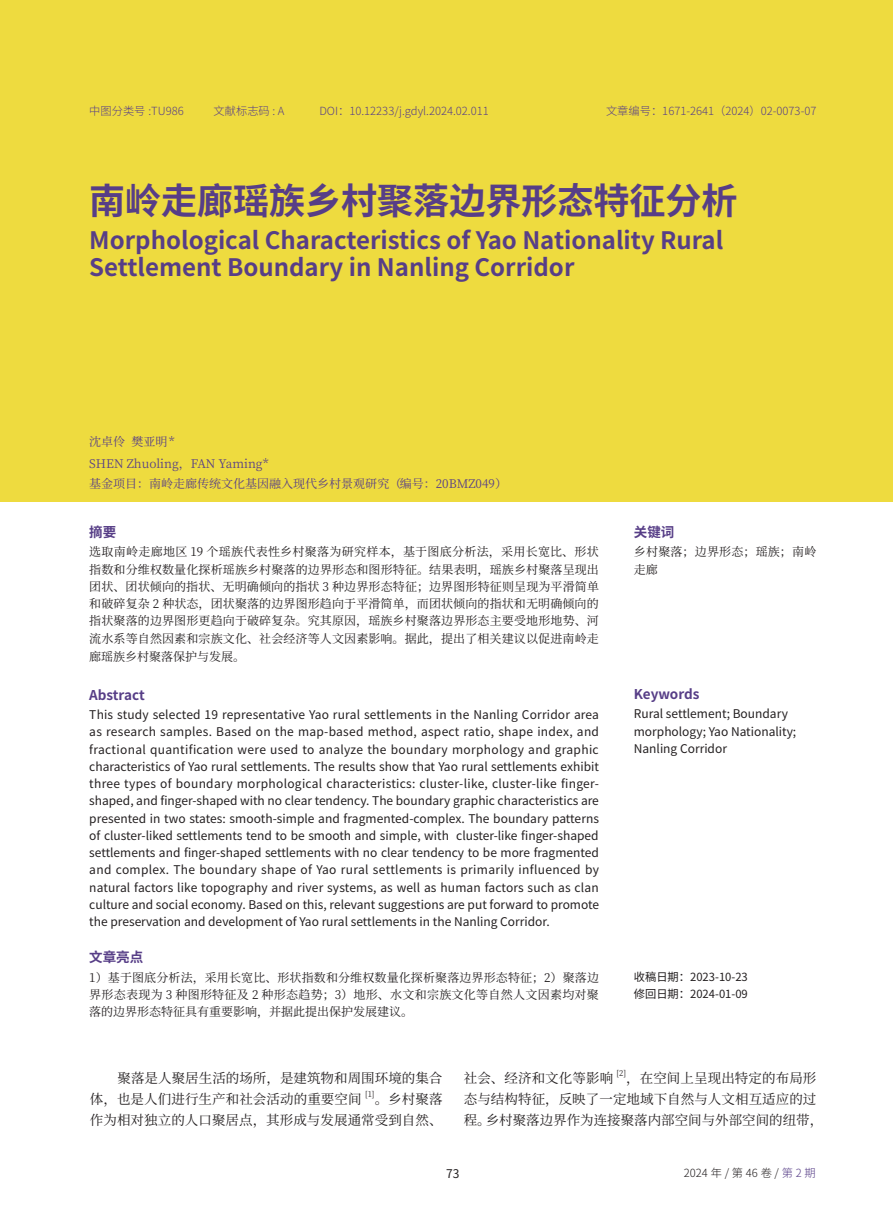
<style>
.page{position:relative;width:893px;height:1212px;background:#fff}
.page>*{position:absolute;margin:0;border:0;box-sizing:border-box;transform-origin:0 0}
.t1{font:700 36px "Source Han Sans SC";color:#573e87}
.t2{font:700 24px/27px "Source Han Sans SC";color:#573e87}
.t3{font:13.5px/21px "Source Han Serif CN";letter-spacing:.005em;color:#231f20}
.t4{font:700 13.5px "Source Han Sans SC";color:#573e87}
.t5{font:12px/17.2px "Source Han Sans SC";color:#231f20;text-align:justify}
.t6{font:12px/17.4px "Source Han Serif CN";letter-spacing:.01em;color:#231f20;text-align:justify}
.t7{font:12px/21.8px "Source Han Serif CN";color:#573e87}
.t8{font:300 11.25px "Source Han Sans SC";color:#573e87}
.t9{font:11.25px/17.2px "Source Han Sans SC";color:#231f20}
.t10{font:300 11.25px "Source Han Sans SC";letter-spacing:.25em;color:#231f20}
.t11{font:7.8px "Source Han Serif CN";color:#231f20}
.s1{color:#573e87}
</style>
<div class="page">
<div style="left:0;top:0;width:893px;height:501px;background:#eedb3f"></div>
<p class="t8" style="left:89px;top:104px;width:96px">中图分类号 :TU986</p>
<p class="t8" style="left:214px;top:104px;width:72px">文献标志码 : A</p>
<p class="t8" style="left:319px;top:104px;width:171px">DOI：10.12233/j.gdyl.2024.02.011</p>
<p class="t8" style="left:606px;top:104px;width:212px">文章编号：1671-2641（2024）02-0073-07</p>
<h1 class="t1" style="left:89px;top:181px;width:649px">南岭走廊瑶族乡村聚落边界形态特征分析</h1>
<h2 class="t2" style="left:89px;top:227px;width:635px">Morphological Characteristics of Yao Nationality Rural<br>Settlement Boundary in Nanling Corridor</h2>
<p class="t7" style="left:89px;top:431px;width:181px">沈卓伶 樊亚明*<br>SHEN Zhuoling，FAN Yaming*</p>
<p class="t7" style="left:89px;top:473px;width:419px">基金项目：南岭走廊传统文化基因融入现代乡村景观研究（编号：20BMZ049）</p>
<p class="t4" style="left:89px;top:524px;width:29px">摘要</p>
<p class="t6" style="left:89px;top:544px;width:511px">选取南岭走廊地区 19 个瑶族代表性乡村聚落为研究样本，基于图底分析法，采用长宽比、形状指数和分维权数量化探析瑶族乡村聚落的边界形态和图形特征。结果表明，瑶族乡村聚落呈现出团状、团状倾向的指状、无明确倾向的指状 3 种边界形态特征；边界图形特征则呈现为平滑简单和破碎复杂 2 种状态，团状聚落的边界图形趋向于平滑简单，而团状倾向的指状和无明确倾向的指状聚落的边界图形更趋向于破碎复杂。究其原因，瑶族乡村聚落边界形态主要受地形地势、河流水系等自然因素和宗族文化、社会经济等人文因素影响。据此，提出了相关建议以促进南岭走廊瑶族乡村聚落保护与发展。</p>
<p class="t4" style="left:89px;top:687px;width:57px">Abstract</p>
<p class="t5" style="left:89px;top:706px;width:511px">This study selected 19 representative Yao rural settlements in the Nanling Corridor area as research samples. Based on the map-based method, aspect ratio, shape index, and fractional quantification were used to analyze the boundary morphology and graphic characteristics of Yao rural settlements. The results show that Yao rural settlements exhibit three types of boundary morphological characteristics: cluster-like, cluster-like finger&shy;shaped, and finger-shaped with no clear tendency. The boundary graphic characteristics are presented in two states: smooth-simple and fragmented-complex. The boundary patterns of cluster-liked settlements tend to be smooth and simple, with cluster-like finger-shaped settlements and finger-shaped settlements with no clear tendency to be more fragmented and complex. The boundary shape of Yao rural settlements is primarily influenced by natural factors like topography and river systems, as well as human factors such as clan culture and social economy. Based on this, relevant suggestions are put forward to promote the preservation and development of Yao rural settlements in the Nanling Corridor.</p>
<p class="t4" style="left:89px;top:949px;width:56px">文章亮点</p>
<p class="t6" style="left:89px;top:969px;width:511px">1）基于图底分析法，采用长宽比、形状指数和分维权数量化探析聚落边界形态特征；2）聚落边界形态表现为 3 种图形特征及 2 种形态趋势；3）地形、水文和宗族文化等自然人文因素均对聚落的边界形态特征具有重要影响，并据此提出保护发展建议。</p>
<p class="t4" style="left:634px;top:524px;width:42px">关键词</p>
<p class="t6" style="left:634px;top:544px;width:184px">乡村聚落；边界形态；瑶族；南岭走廊</p>
<p class="t4" style="left:634px;top:686px;width:67px">Keywords</p>
<p class="t5" style="left:634px;top:705px;width:164px;text-align:left">Rural settlement; Boundary morphology; Yao Nationality;<br>Nanling Corridor</p>
<p class="t9" style="left:634px;top:969px;width:116px">收稿日期：2023-10-23修回日期：2024-01-09</p>
<p class="t3" style="left:90px;top:1067px;width:354px;text-indent:28px">聚落是人聚居生活的场所，是建筑物和周围环境的集合体，也是人们进行生产和社会活动的重要空间</p>
<p class="t11" style="left:365px;top:1090px;width:11px">[1]</p>
<p class="t3" style="left:90px;top:1088px;width:354px;text-align:right">。乡村聚落<br>作为相对独立的人口聚居点，其形成与发展通常受到自然、</p>
<p class="t3" style="left:464px;top:1067px;width:151px">社会、经济和文化等影响</p>
<p class="t11" style="left:617px;top:1069px;width:11px">[2]</p>
<p class="t3" style="left:464px;top:1067px;width:361px;text-indent:162px">，在空间上呈现出特定的布局形态与结构特征，反映了一定地域下自然与人文相互适应的过程。乡村聚落边界作为连接聚落内部空间与外部空间的纽带，</p>
<p class="t5" style="left:446px;top:1165px;width:15px">73</p>
<p class="t10" style="left:684px;top:1167px;width:133px">2024年/ 第46卷 /<span class="s1">第2期</span></p>
</div>
